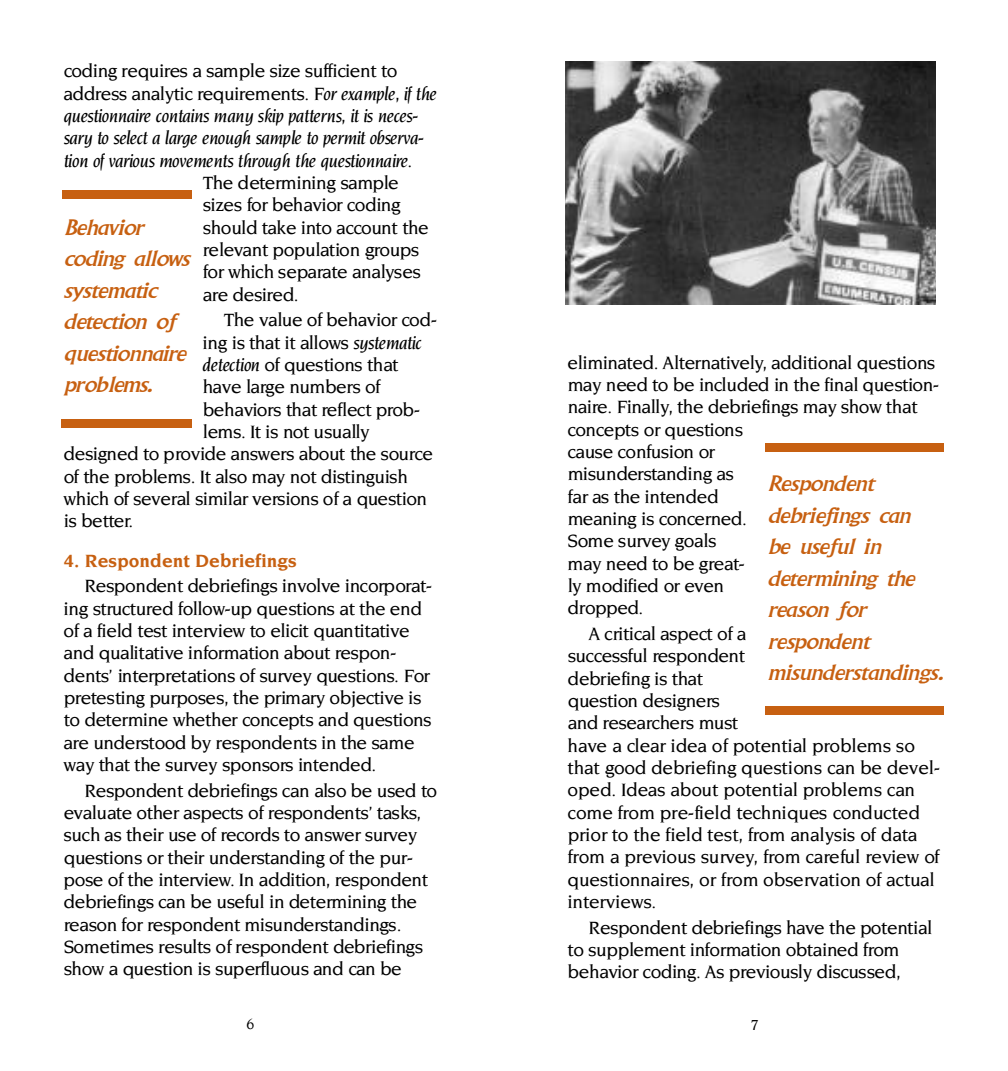
<style>
.page{position:relative;width:1008px;height:1071px;background:#fff}
.page>*{position:absolute;margin:0;border:0;box-sizing:border-box;transform-origin:0 0}
.t1{font:italic 21px/31.5px "Albertus";letter-spacing:-.03em;color:#c76011;scale:1.4 1}
.t2{font:500 19.25px/22.4px "Novarese";letter-spacing:-.025em;color:#000}
.t3{font:italic 500 19.25px/22.4px "Novarese";letter-spacing:-.025em;color:#000}
.t4{font:500 19.25px "Novarese";letter-spacing:-.045em;color:#000}
.t5{font:700 19.25px "Novarese";color:#c76011}
.t6{font:500 15.75px "Novarese";color:#000}
.s1{font-style:normal}
.s2{font-style:italic}
</style>
<div class="page">
<div style="left:63px;top:190px;width:129px;height:9px;background:#c76011"></div>
<div style="left:62px;top:419px;width:130px;height:9px;background:#c76011"></div>
<img style="left:566px;top:62px;width:370px;height:243px">
<div style="left:765px;top:443px;width:179px;height:9px;background:#c76011"></div>
<div style="left:765px;top:707px;width:179px;height:8px;background:#c76011"></div>
<p class="t3" style="left:63px;top:61px;width:375px"><span class="s1">coding re q u i res a sample size sufficient to<br>a d d ress analytic re q u i rements.</span> For example, if the q u e s t i o n n a i re contains many skip patterns, it is neces-<br>s a ry to select a large enough sample to permit observ a&shy;tion of various movements through the questionnaire .</p>
<p class="t2" style="left:203px;top:173px;width:228px">The determining sample sizes for behavior coding should take into account the relevant population gro u p s for which separate analyses a re desire d .</p>
<p class="t2" style="left:224px;top:310px;width:215px">The value of behavior cod-</p>
<p class="t2" style="left:203px;top:332px;width:221px">ing is that it allows <span class="s2">s y s t e m a t i c</span></p>
<p class="t4" style="left:203px;top:357px;width:197px"><span class="s2">detection</span> of questions that</p>
<p class="t2" style="left:203px;top:377px;width:179px">have large numbers of</p>
<p class="t2" style="left:203px;top:399px;width:219px">behaviors that reflect pro b-</p>
<p class="t2" style="left:203px;top:422px;width:169px">lems. It is not usually</p>
<p class="t2" style="left:64px;top:444px;width:371px">designed to provide answers about the sourc e</p>
<p class="t2" style="left:64px;top:466px;width:346px">of the problems. It also may not distinguish</p>
<p class="t2" style="left:63px;top:489px;width:365px">which of several similar versions of a question</p>
<p class="t4" style="left:64px;top:513px;width:71px">is better.</p>
<p class="t5" style="left:64px;top:552px;width:235px">4. Respondent Debriefings</p>
<p class="t2" style="left:63px;top:576px;width:370px;text-indent:21px">Respondent debriefings involve incorporat&shy;ing stru c t u red follow-up questions at the end of a field test interview to elicit quantitative and qualitative information about re s p o n&shy;dents’ interpretations of survey questions. For p retesting purposes, the primary objective is to determine whether concepts and questions a re understood by respondents in the same way that the survey sponsors intended.</p>
<p class="t2" style="left:64px;top:780px;width:375px;text-indent:21px">Respondent debriefings can also be used to evaluate other aspects of respondents’ tasks, such as their use of re c o rds to answer surv e y questions or their understanding of the pur&shy;pose of the interv i e w. In addition, re s p o n d e n t debriefings can be useful in determining the reason for respondent misunderstandings.<br>Sometimes results of respondent debriefings show a question is superfluous and can be</p>
<p class="t6" style="left:247px;top:1017px;width:9px">6</p>
<p class="t1" style="left:64px;top:213px;width:92px">Behavior coding allows s y s t e m a t i c detection of questionnaire p ro bl e m s .</p>
<p class="t2" style="left:567px;top:352px;width:373px">eliminated. Altern a t i v e l y, additional questions may need to be included in the final question&shy;n a i re. Finally, the debriefings may show that concepts or questions<br>cause confusion or<br>misunderstanding as<br>far as the intended<br>meaning is concern e d .<br>Some survey goals<br>may need to be gre a t-<br>ly modified or even<br>d ro p p e d .</p>
<p class="t2" style="left:567px;top:624px;width:374px;text-indent:21px">A critical aspect of a<br>successful re s p o n d e n t<br>debriefing is that<br>question designers<br>and re s e a rchers must<br>have a clear idea of potential problems so that good debriefing questions can be devel&shy;oped. Ideas about potential problems can come from pre-field techniques conducted prior to the field test, from analysis of data<br>f rom a previous surv e y, from careful review of q u e s t i o n n a i res, or from observation of actual i n t e rv i e w s .</p>
<p class="t2" style="left:567px;top:917px;width:367px;text-indent:21px">Respondent debriefings have the potential to supplement information obtained fro m behavior coding. As previously discussed,</p>
<p class="t6" style="left:751px;top:1019px;width:9px">7</p>
<p class="t1" style="left:767px;top:469px;width:128px">R e s p o n d e n t debriefings can<br>be useful in determining the reason for respondent<br>m i s u n d e r s t a n d i n g s .</p>
</div>
